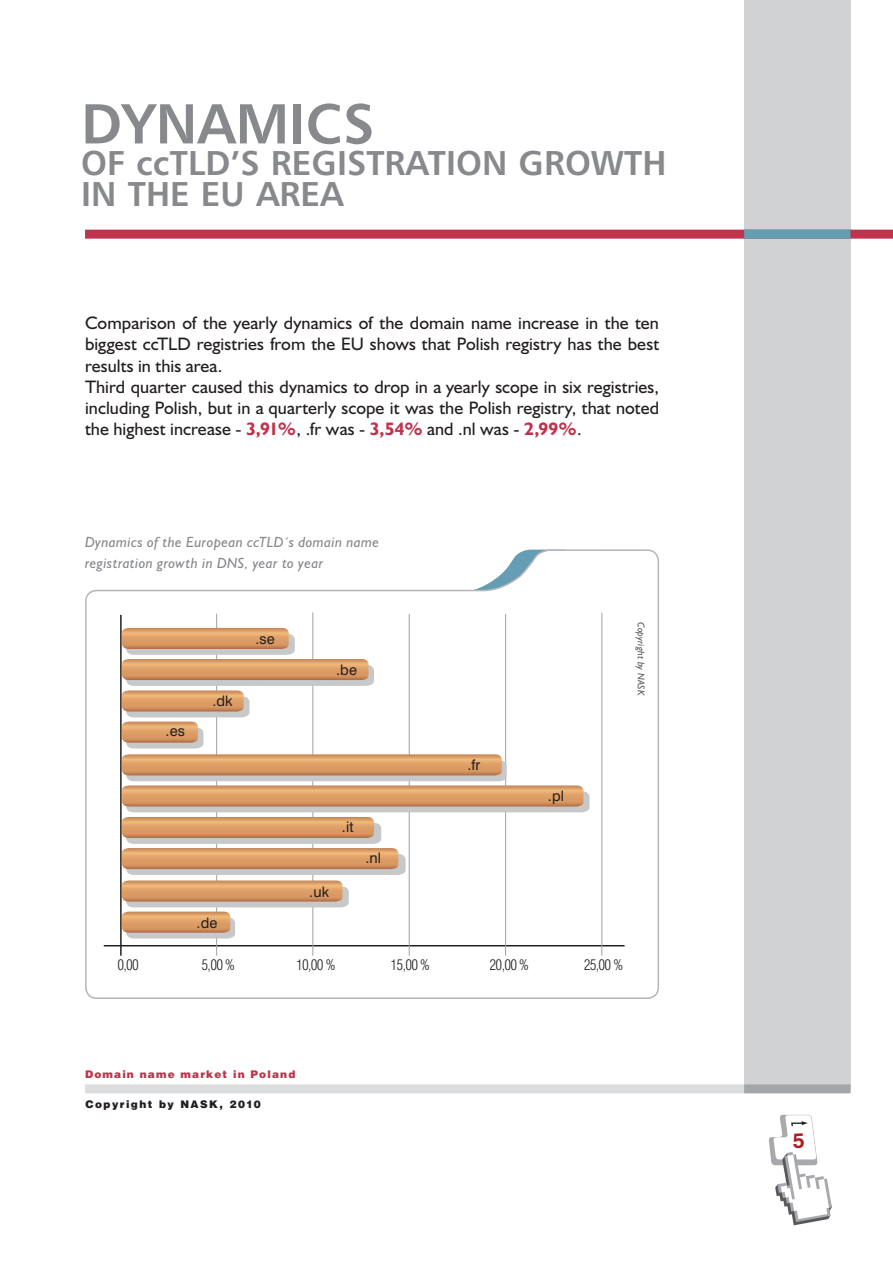
<style>
.page{position:relative;width:893px;height:1263px;background:#fff}
.page>*{position:absolute;margin:0;border:0;box-sizing:border-box;transform-origin:0 0}
.t1{font:700 54px "Humnst 777 PL";color:#87898c}
.t2{font:700 33px/31.5px "Humnst 777 PL";color:#87898c}
.t3{font:16.5px/21.1px "Humanst 521 PL";letter-spacing:.005em;color:#231f20}
.t4{font:italic 13.5px/21px "Humanst 521 PL";letter-spacing:.025em;color:#87898c}
.t5{font:13.5px "Swis 721 Lt Cn PL";letter-spacing:-.05em;color:#231f20}
.t6{font:13.5px "Swis 721 PL";letter-spacing:.01em;color:#231f20}
.t7{font:900 10.5px "Switzerland";letter-spacing:.11em;color:#bf334c}
.t8{font:900 10.5px "Switzerland";letter-spacing:.14em;color:#231f20}
.t9{font:italic 9px "Humanst 521 PL";letter-spacing:.015em;color:#57585a}
.s1{font-weight:700;color:#bf334c}
</style>
<div class="page">
<div style="left:744px;top:0;width:106px;height:1092px;background:#d1d2d4"></div>
<div style="left:85px;top:230px;width:808px;height:9px;background:#bf334c"></div>
<div style="left:744px;top:230px;width:106px;height:9px;background:#649db4"></div>
<div style="left:85px;top:1084px;width:659px;height:9px;background:#dcdddf"></div>
<div style="left:744px;top:1084px;width:106px;height:9px;background:#a4a5a9"></div>
<svg style="left:85px;top:549px;width:574px;height:450px"></svg>
<hr style="left:104px;top:945px;width:521px;height:1px;background:#231f20">
<hr style="left:120px;top:615px;width:2px;height:341px;background:#231f20">
<hr style="left:505px;top:614px;width:1px;height:342px;background:#a4a5a9">
<hr style="left:409px;top:614px;width:1px;height:342px;background:#a4a5a9">
<hr style="left:601px;top:613px;width:1px;height:343px;background:#a4a5a9">
<hr style="left:216px;top:614px;width:1px;height:342px;background:#a4a5a9">
<hr style="left:313px;top:612px;width:1px;height:344px;background:#a4a5a9">
<svg style="left:122px;top:628px;width:252px;height:120px"></svg>
<svg style="left:122px;top:754px;width:467px;height:184px"></svg>
<svg style="left:769px;top:1115px;width:63px;height:110px"></svg>
<h1 class="t1" style="left:81px;top:88px;width:295px">DYNAMICS</h1>
<h2 class="t2" style="left:81px;top:146px;width:573px">OF ccTLD’s REGISTRATION GROWTH<br>IN TH E EU AREA</h2>
<p class="t3" style="left:85px;top:312px;width:576px">Comparison of the yearly dynamics of the domain name increase in the ten biggest ccTLD registries from the EU shows that Polish registry has the best results in this area.<br>Third quarter caused this dynamics to drop in a yearly scope in six registries, including Polish, but in a quarterly scope it was the Polish registry, that noted the highest increase - <span class="s1">3,91%</span>, .fr was - <span class="s1">3,54%</span> and .nl was - <span class="s1">2,99%</span>.</p>
<p class="t4" style="left:85px;top:531px;width:296px">Dynamics of the European ccTLD´s domain name registration growth in DNS, year to year</p>
<p class="t6" style="left:166px;top:722px;width:21px">.es</p>
<p class="t6" style="left:212px;top:692px;width:22px">.dk</p>
<p class="t6" style="left:255px;top:629px;width:21px">.se</p>
<p class="t6" style="left:197px;top:914px;width:22px">.de</p>
<p class="t6" style="left:336px;top:661px;width:22px">.be</p>
<p class="t6" style="left:309px;top:883px;width:22px">.uk</p>
<p class="t6" style="left:342px;top:818px;width:13px">.it</p>
<p class="t6" style="left:365px;top:849px;width:17px">.nl</p>
<p class="t6" style="left:467px;top:756px;width:14px">.fr</p>
<p class="t6" style="left:548px;top:787px;width:18px">.pl</p>
<p class="t5" style="left:117px;top:956px;width:23px">0,00</p>
<p class="t5" style="left:202px;top:956px;width:35px">5,00 %</p>
<p class="t5" style="left:296px;top:956px;width:41px">10,00 %</p>
<p class="t5" style="left:391px;top:956px;width:41px">15,00 %</p>
<p class="t5" style="left:490px;top:956px;width:41px">20,00 %</p>
<p class="t5" style="left:584px;top:956px;width:41px">25,00 %</p>
<p class="t9" style="left:647px;top:622px;width:75px;rotate:90deg">Copyright by NASK</p>
<p class="t7" style="left:85px;top:1068px;width:212px">Domain name market in Poland</p>
<p class="t8" style="left:85px;top:1098px;width:177px">Copyright by NASK, 2010</p>
</div>
